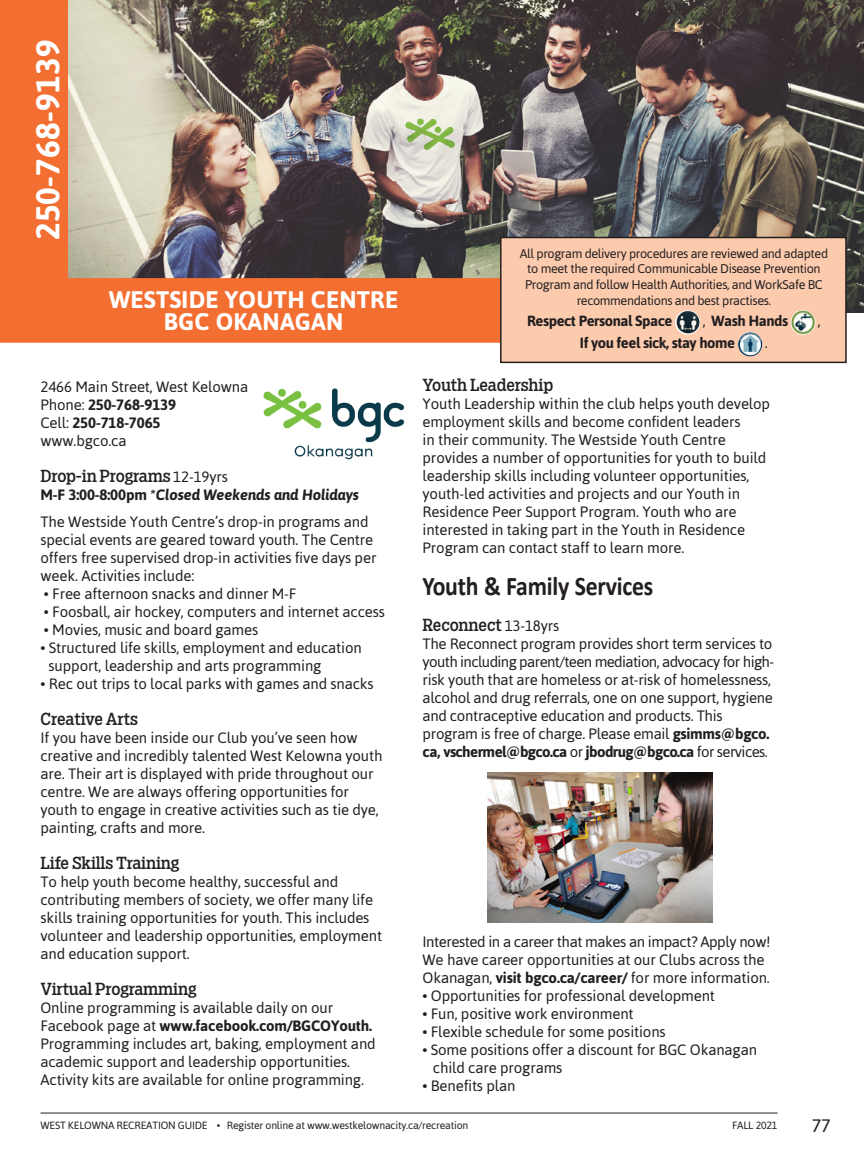
<style>
.page{position:relative;width:864px;height:1161px;background:#fff}
.page>*{position:absolute;margin:0;border:0;box-sizing:border-box;transform-origin:0 0}
.t1{font:700 33px "Asap";letter-spacing:.01em;color:#fff}
.WK_Header_MAIN{font:700 27px "Calibri";letter-spacing:-.01em;color:#231f20;scale:.88 1}
.t2{font:700 24px "Asap";letter-spacing:.01em;color:#fff}
.t3{font:18px "Asap";color:#231f20}
.WK_Program_Name{font:16.5px "Salvo Serif Cond";letter-spacing:-.01em;color:#231f20;scale:1.05 1}
.WK_Body_Copy{font:15px/18px "Asap";letter-spacing:-.01em;color:#231f20}
.WK_Body_Copy-2{font:italic 700 15px "Asap";letter-spacing:-.01em;color:#231f20}
.WK_Body_Copy-3{font:700 15px "Asap";letter-spacing:-.01em;color:#231f20}
.WK_Body_Copy-4{font:700 14.7px "Asap";letter-spacing:-.03em;color:#231f20}
.WK_Body_Copy-5{font:14.7px "Asap";color:#231f20}
.WK_Body_Copy-6{font:12.6px/15.6px "Asap";letter-spacing:-.03em;color:#231f20;text-align:center}
.t4{font:10.5px "Asap";letter-spacing:-.02em;color:#231f20}
.s1{font-weight:400}
.s2{font-family:"Asap";font-size:15px}
.s3{font-style:normal}
.s4{font-weight:700}
</style>
<div class="page">
<hr style="left:40px;top:1113px;width:738px;height:1px;background:#231f20">
<img style="left:68px;top:0;width:796px;height:313px">
<div style="left:0;top:0;width:68px;height:279px;background:#f36e31"></div>
<div style="left:0;top:278px;width:500px;height:65px;background:#f36e31"></div>
<img style="left:487px;top:772px;width:226px;height:150px">
<img style="left:263px;top:388px;width:142px;height:72px">
<div style="left:501px;top:238px;width:345px;height:124px;background:#fccbad"></div>
<div style="left:500px;top:237px;width:347px;height:126px;border:1px solid #231f20"></div>
<img style="left:675px;top:310px;width:25px;height:24px">
<img style="left:791px;top:310px;width:24px;height:25px;border-radius:12px">
<img style="left:738px;top:332px;width:24px;height:24px;border-radius:12px">
<p class="t1" style="left:29px;top:240px;width:203px;rotate:-90deg">250-768-9139</p>
<p class="t2" style="left:109px;top:285px;width:291px">WESTSIDE YOUTH CENTRE</p>
<p class="t2" style="left:164px;top:308px;width:181px">BGC OKANAGAN</p>
<p class="WK_Body_Copy" style="left:40px;top:378px;width:209px">2466 Main Street, West Kelowna</p>
<p class="WK_Body_Copy-3" style="left:40px;top:396px;width:137px"><span class="s1">Phone:</span> 250-768-9139</p>
<p class="WK_Body_Copy-3" style="left:40px;top:414px;width:122px"><span class="s1">Cell:</span> 250-718-7065</p>
<p class="WK_Body_Copy" style="left:40px;top:432px;width:88px">www.bgco.ca</p>
<p class="WK_Program_Name" style="left:40px;top:465px;width:180px">Drop-in Programs <span class="s2">12-19yrs</span></p>
<p class="WK_Body_Copy-2" style="left:40px;top:486px;width:320px"><span class="s3">M-F 3:00-8:00pm</span> *Closed Weekends and Holidays</p>
<p class="WK_Body_Copy" style="left:40px;top:513px;width:338px">The Westside Youth Centre’s drop-in programs and special events are geared toward youth. The Centre offers free supervised drop-in activities five days per week. Activities include:</p>
<p class="WK_Body_Copy" style="left:44px;top:585px;width:254px">• Free afternoon snacks and dinner M-F</p>
<p class="WK_Body_Copy" style="left:44px;top:603px;width:343px">• Foosball, air hockey, computers and internet access</p>
<p class="WK_Body_Copy" style="left:44px;top:621px;width:216px">• Movies, music and board games</p>
<p class="WK_Body_Copy" style="left:40px;top:639px;width:323px">• Structured life skills, employment and education</p>
<p class="WK_Body_Copy" style="left:49px;top:657px;width:274px">support, leadership and arts programming</p>
<p class="WK_Body_Copy" style="left:40px;top:675px;width:335px">• Rec out trips to local parks with games and snacks</p>
<p class="WK_Program_Name" style="left:40px;top:708px;width:94px">Creative Arts</p>
<p class="WK_Body_Copy" style="left:40px;top:729px;width:344px">If you have been inside our Club you’ve seen how creative and incredibly talented West Kelowna youth are. Their art is displayed with pride throughout our centre. We are always offering opportunities for youth to engage in creative activities such as tie dye, painting, crafts and more.</p>
<p class="WK_Program_Name" style="left:40px;top:852px;width:134px">Life Skills Training</p>
<p class="WK_Body_Copy" style="left:40px;top:873px;width:343px">To help youth become healthy, successful and contributing members of society, we offer many life skills training opportunities for youth. This includes volunteer and leadership opportunities, employment and education support.</p>
<p class="WK_Program_Name" style="left:40px;top:978px;width:150px">Virtual Programming</p>
<p class="WK_Body_Copy" style="left:40px;top:999px;width:337px">Online programming is available daily on our Facebook page at <span class="s4">www.facebook.com/BGCOYouth.<br></span>Programming includes art, baking, employment and academic support and leadership opportunities.<br>Activity kits are available for online programming.</p>
<p class="WK_Body_Copy-6" style="left:520px;top:245px;width:310px">All program delivery procedures are reviewed and adapted to meet the required Communicable Disease Prevention Program and follow Health Authorities, and WorkSafe BC recommendations and best practises.</p>
<p class="WK_Body_Copy-4" style="left:527px;top:313px;width:147px">Respect Personal Space</p>
<p class="WK_Body_Copy-4" style="left:703px;top:313px;width:87px"><span class="s1">,</span> Wash Hands</p>
<p class="WK_Body_Copy-5" style="left:818px;top:313px;width:4px">,</p>
<p class="WK_Body_Copy-4" style="left:580px;top:334px;width:157px">If you feel sick, stay home</p>
<p class="WK_Body_Copy-5" style="left:765px;top:334px;width:4px">.</p>
<p class="WK_Program_Name" style="left:423px;top:374px;width:126px">Youth Leadership</p>
<p class="WK_Body_Copy" style="left:423px;top:395px;width:349px">Youth Leadership within the club helps youth develop employment skills and become confident leaders<br>in their community. The Westside Youth Centre provides a number of opportunities for youth to build leadership skills including volunteer opportunities, youth-led activities and projects and our Youth in Residence Peer Support Program. Youth who are interested in taking part in the Youth in Residence Program can contact staff to learn more.</p>
<p class="WK_Header_MAIN" style="left:423px;top:569px;width:264px">Youth &amp; Family Services</p>
<p class="WK_Program_Name" style="left:423px;top:614px;width:132px">Reconnect <span class="s2">13-18yrs</span></p>
<p class="WK_Body_Copy" style="left:423px;top:635px;width:353px">The Reconnect program provides short term services to youth including parent/teen mediation, advocacy for high&shy;risk youth that are homeless or at-risk of homelessness, alcohol and drug referrals, one on one support, hygiene and contraceptive education and products. This program is free of charge. Please email <span class="s4">gsimms@bgco. ca, vschermel@bgco.ca</span> or <span class="s4">jbodrug@bgco.ca</span> for services.</p>
<p class="WK_Body_Copy" style="left:423px;top:933px;width:349px">Interested in a career that makes an impact? Apply now!<br>We have career opportunities at our Clubs across the<br>Okanagan, <span class="s4">visit bgco.ca/career/</span> for more information.</p>
<p class="WK_Body_Copy" style="left:423px;top:987px;width:294px">• Opportunities for professional development</p>
<p class="WK_Body_Copy" style="left:423px;top:1005px;width:213px">• Fun, positive work environment</p>
<p class="WK_Body_Copy" style="left:423px;top:1023px;width:245px">• Flexible schedule for some positions</p>
<p class="WK_Body_Copy" style="left:423px;top:1041px;width:336px">• Some positions offer a discount for BGC Okanagan</p>
<p class="WK_Body_Copy" style="left:433px;top:1059px;width:131px">child care programs</p>
<p class="WK_Body_Copy" style="left:423px;top:1077px;width:95px">• Benefits plan</p>
<p class="t4" style="left:40px;top:1120px;width:429px">WEST KELOWNA RECREATION GUIDE • Register online at www.westkelownacity.ca/recreation</p>
<p class="t4" style="left:732px;top:1119px;width:47px">FALL 2021</p>
<p class="t3" style="left:812px;top:1115px;width:21px">77</p>
</div>
